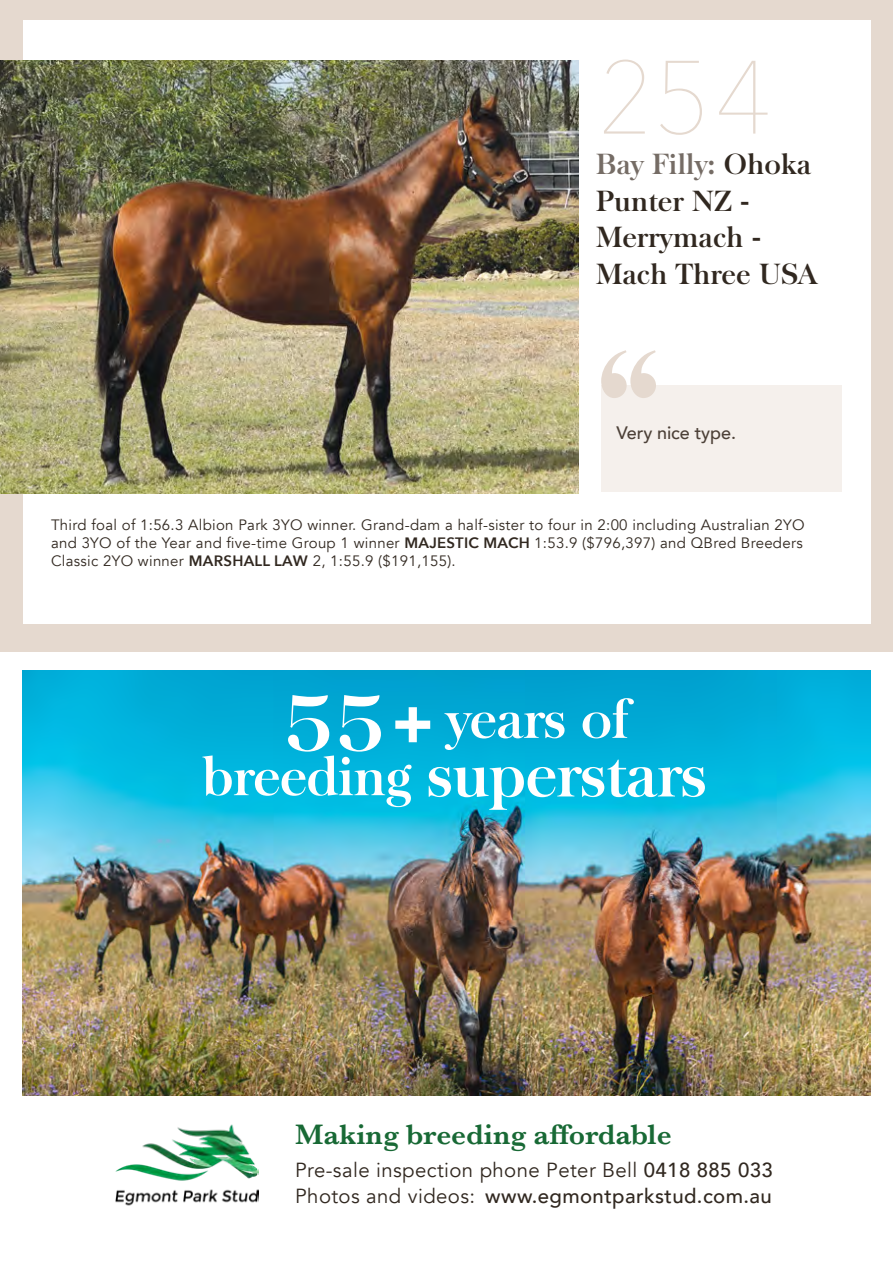
<style>
.page{position:relative;width:893px;height:1263px;background:#fff}
.page>*{position:absolute;margin:0;border:0;box-sizing:border-box;transform-origin:0 0}
.t1{font:700 155.25px "Baskerville Serial";color:#e5d9cf}
.t2{font:200 102.75px "Avenir Next";color:#e5d9cf}
.t3{font:700 61.95px "Baskerville Serial";letter-spacing:-.01em;color:#fff}
.t4{font:700 53.4px "Baskerville Serial";letter-spacing:-.01em;color:#fff}
.t5{font:600 29.25px "Baskerville";color:#186935}
.t6{font:700 28.05px/36.5px "Baskerville Serial";letter-spacing:.01em;color:#312820}
.t7{font:20.4px/25.7px "Avenir";letter-spacing:.02em;color:#312820}
.t8{font:500 18px "Avenir";letter-spacing:-.005em;color:#4c4037}
.t9{font:15px/18px "Avenir";letter-spacing:.02em;color:#312820}
.s1{color:#756c65}
.s2{font-family:"Avenir Next";font-weight:600}
.s3{font-size:75.6px}
.s4{font-size:53.4px}
.s5{font-weight:500}
</style>
<div class="page">
<div style="left:0;top:0;width:893px;height:651px;background:#e5d9cf"></div>
<img style="left:23px;top:671px;width:847px;height:424px">
<div style="left:23px;top:20px;width:847px;height:604px;background:#fff"></div>
<div style="left:601px;top:385px;width:241px;height:107px;background:#f5f0ec"></div>
<img style="left:0;top:61px;width:578px;height:432px">
<img style="left:115px;top:1124px;width:143px;height:82px">
<h2 class="t2" style="left:597px;top:11px;width:176px">254</h2>
<h3 class="t6" style="left:596px;top:147px;width:223px"><span class="s1">Bay Filly:</span> Ohoka<br>Punter NZ -<br>Merrymach -<br>Mach Three USA</h3>
<h1 class="t1" style="left:597px;top:314px;width:65px">“</h1>
<p class="t8" style="left:617px;top:417px;width:121px">Very nice type.</p>
<p class="t9" style="left:51px;top:516px;width:755px">Third foal of 1:56.3 Albion Park 3YO winner. Grand-dam a half-sister to four in 2:00 including Australian 2YO and 3YO of the Year and five-time Group 1 winner <span class="s2">MAJESTIC MACH</span> 1:53.9 ($796,397) and QBred Breeders<br>Classic 2YO winner <span class="s2">MARSHALL LAW</span> 2, 1:55.9 ($191,155).</p>
<h3 class="t4" style="left:283px;top:686px;width:347px"><span class="s3">55+</span>years of</h3>
<h3 class="t3" style="left:201px;top:736px;width:507px"><span class="s4">breeding</span> superstars</h3>
<h3 class="t5" style="left:295px;top:1114px;width:378px">Making breeding affordable</h3>
<h3 class="t7" style="left:295px;top:1157px;width:479px">Pre-sale inspection phone Peter Bell <span class="s5">0418 885 033<br></span>Photos and videos: <span class="s5">www.egmontparkstud.com.au</span></h3>
</div>
